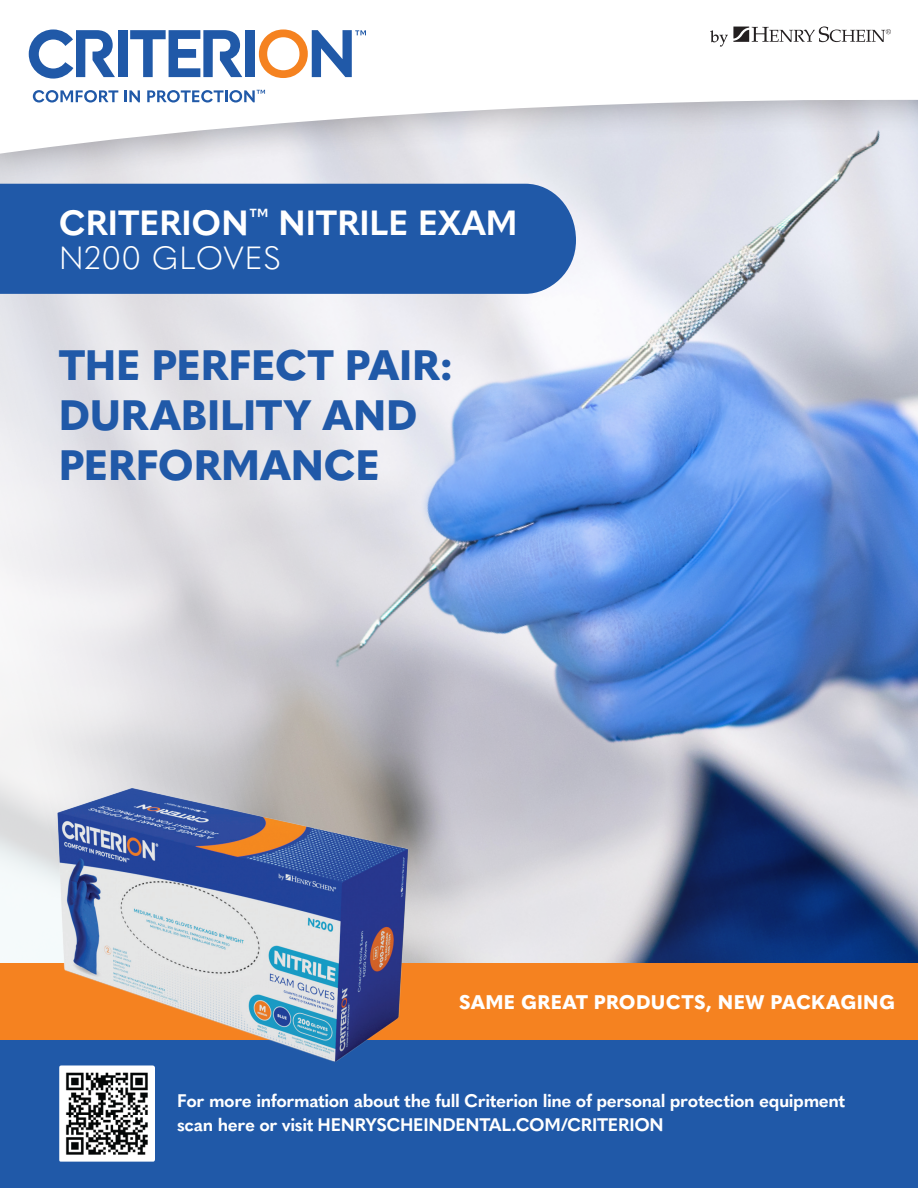
<style>
.page{position:relative;width:918px;height:1188px;background:#fff}
.page>*{position:absolute;margin:0;border:0;box-sizing:border-box;transform-origin:0 0}
.t1{font:800 42px/50.1px "Quasimoda";letter-spacing:-.005em;color:#2059a8}
.t2{font:700 34.65px "Quasimoda";color:#fff}
.t3{font:300 31.65px "Quasimoda";letter-spacing:.015em;color:#fff}
.t4{font:800 19.5px "Quasimoda";letter-spacing:.015em;color:#fff}
.t5{font:700 18px "Quasimoda";letter-spacing:-.025em;color:#fff}
</style>
<div class="page">
<div style="left:0;top:1040px;width:918px;height:148px;background:#2059a8"></div>
<img style="left:0;top:188px;width:918px;height:775px">
<div style="left:0;top:0;width:918px;height:188px;background:#231f20;opacity:.3"></div>
<svg style="left:0;top:0;width:918px;height:156px"></svg>
<div style="left:0;top:184px;width:576px;height:110px;background:#2059a8"></div>
<svg style="left:33px;top:90px;width:85px;height:13px"></svg>
<svg style="left:125px;top:90px;width:15px;height:12px"></svg>
<svg style="left:147px;top:90px;width:118px;height:13px"></svg>
<svg style="left:710px;top:26px;width:181px;height:21px"></svg>
<div style="left:118px;top:30px;width:9px;height:47px;background:#2059a8"></div>
<div style="left:246px;top:30px;width:9px;height:47px;background:#2059a8"></div>
<svg style="left:130px;top:30px;width:112px;height:47px"></svg>
<svg style="left:29px;top:29px;width:86px;height:50px"></svg>
<svg style="left:259px;top:29px;width:107px;height:49px"></svg>
<div style="left:0;top:963px;width:918px;height:77px;background:#f58220"></div>
<img style="left:51px;top:780px;width:359px;height:286px">
<img style="left:59px;top:1066px;width:96px;height:96px">
<p class="t2" style="left:59px;top:196px;width:460px">CRITERION<sup>™</sup> NITRILE EXAM</p>
<p class="t3" style="left:59px;top:234px;width:224px">N200 GLOVES</p>
<p class="t1" style="left:59px;top:337px;width:396px">THE PERFECT PAIR:<br>DURABILITY AND<br>PERFORMANCE</p>
<p class="t4" style="left:459px;top:987px;width:437px">SAME GREAT PRODUCTS, NEW PACKAGING</p>
<p class="t5" style="left:177px;top:1087px;width:670px">For more information about the full Criterion line of personal protection equipment</p>
<p class="t5" style="left:177px;top:1111px;width:488px">scan here or visit HENRYSCHEINDENTAL.COM/CRITERION</p>
</div>
